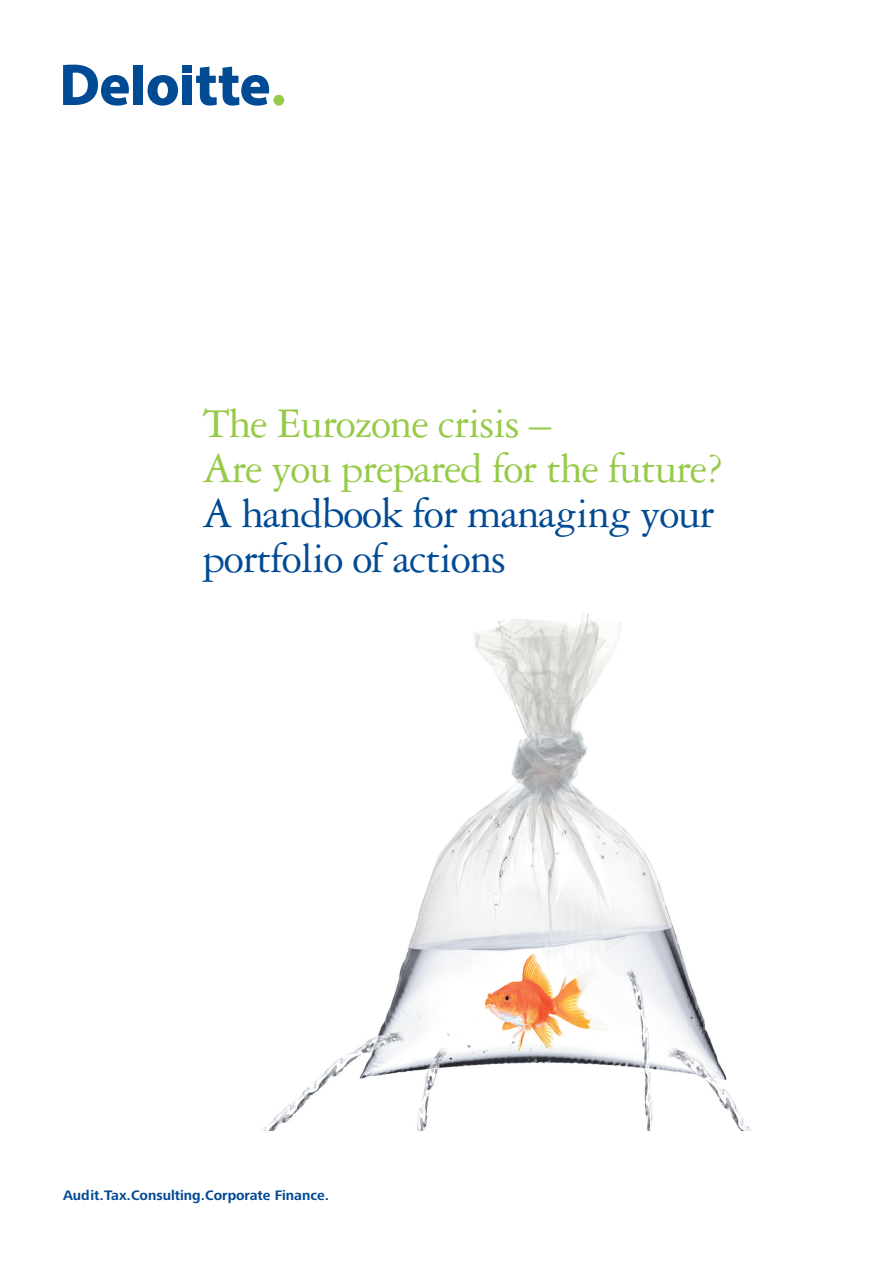
<style>
.page{position:relative;width:893px;height:1263px;background:#fff}
.page>*{position:absolute;margin:0;border:0;box-sizing:border-box;transform-origin:0 0}
.t1{font:45px/45px "Garamond 3 LT Std";letter-spacing:-.025em;color:#97ca49}
.t2{font:45px/45px "Garamond 3 LT Std";letter-spacing:-.025em;color:#014a94}
.t3{font:700 14.25px "Frutiger Next Pro";color:#014a94}
.s1{font-size:15px}
</style>
<div class="page">
<div style="left:133px;top:65px;width:10px;height:40px;background:#014a94"></div>
<svg style="left:148px;top:75px;width:30px;height:31px"></svg>
<div style="left:182px;top:76px;width:10px;height:29px;background:#014a94"></div>
<div style="left:182px;top:65px;width:10px;height:8px;background:#014a94"></div>
<svg style="left:196px;top:67px;width:73px;height:39px"></svg>
<div style="left:273px;top:95px;width:11px;height:11px;background:#97ca49;border-radius:50%"></div>
<svg style="left:63px;top:65px;width:66px;height:41px"></svg>
<img style="left:263px;top:613px;width:488px;height:517px">
<p class="t1" style="left:202px;top:405px;width:523px">The Eurozone crisis –<br>Are you prepared for the future?</p>
<p class="t2" style="left:202px;top:495px;width:514px">A handbook for managing your portfolio of actions</p>
<p class="t3" style="left:63px;top:1191px;width:268px">Audit<span class="s1">.</span>Tax<span class="s1">.</span>Consulting<span class="s1">.</span>Corporate Finance<span class="s1">.</span></p>
</div>
